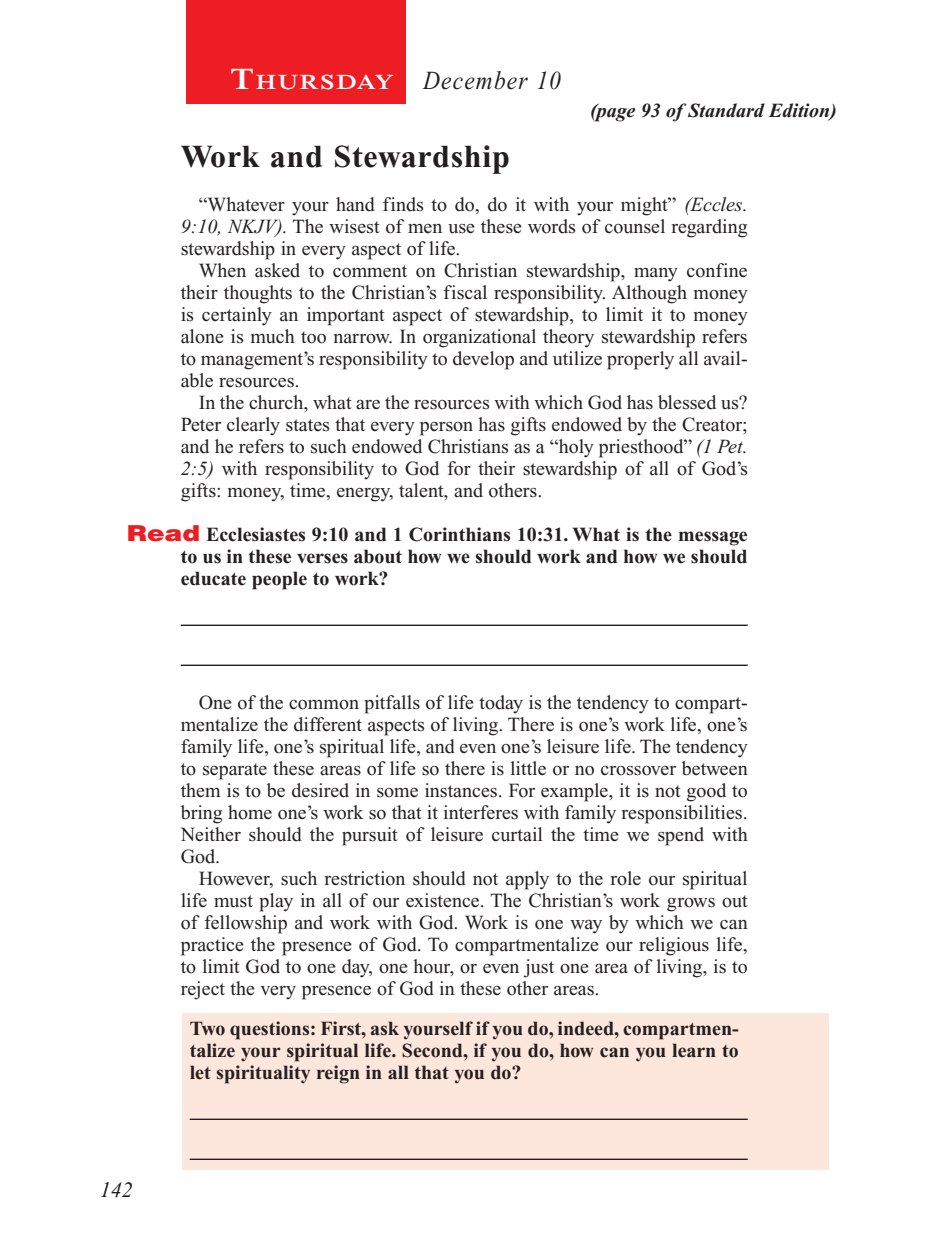
<style>
.page{position:relative;width:936px;height:1260px;background:#fff}
.page>*{position:absolute;margin:0;border:0;box-sizing:border-box;transform-origin:0 0}
.Head{font:700 32px "Times New Roman PS Std";letter-spacing:.025em;color:#231f20}
.Lesson_Dates{font:italic 26px "Times New Roman PS Std";letter-spacing:.05em;color:#231f20;scale:.9 1}
.PageNumbers{font:italic 22px "Times New Roman PS Std";color:#231f20}
.Daily_Header{font:600 21px "Times NRMT Std";letter-spacing:.07em;color:#fff;scale:1.1 1}
.Body{font:20px/22px "Times New Roman PS Std";color:#231f20;text-align:justify}
.Body_SB{font:20px/22px "Times New Roman PS Std";color:#231f20;text-align:justify}
.x-screened_box-text{font:700 20px/22px "Times New Roman PS Std";color:#231f20;text-align:justify}
.Question{font:700 20px/22px "Times New Roman PS Std";color:#231f20;text-align:justify}
.Page_from_SE{font:italic 700 20px "Times New Roman PS Std";color:#231f20}
.s1{font-size:30px}
.s2{font-style:italic}
.s3{font-family:"Helvetica LT Std";font-weight:900;font-size:22px;color:#ee1d23}
</style>
<div class="page">
<div style="left:186px;top:0;width:220px;height:103px;background:#ee1d23"></div>
<div style="left:183px;top:1013px;width:646px;height:157px;background:#fde7dc"></div>
<hr style="left:181px;top:625px;width:567px;height:1px;background:#231f20">
<hr style="left:181px;top:665px;width:567px;height:1px;background:#231f20">
<hr style="left:190px;top:1119px;width:558px;height:1px;background:#231f20">
<hr style="left:190px;top:1159px;width:558px;height:1px;background:#231f20">
<p class="Daily_Header" style="left:231px;top:70px;width:150px"><span class="s1">T</span>HURSDAY</p>
<p class="Lesson_Dates" style="left:423px;top:66px;width:154px">December 10</p>
<p class="Page_from_SE" style="left:590px;top:100px;width:248px">(page 93 of Standard Edition)</p>
<p class="Head" style="left:181px;top:138px;width:331px">Work and Stewardship</p>
<p class="Body" style="left:181px;top:193px;width:569px;text-indent:18px">“Whatever your hand finds to do, do it with your might” <span class="s2">(Eccles.<br>9:10, NKJV).</span> The wisest of men use these words of counsel regarding stewardship in every aspect of life.</p>
<p class="Body" style="left:181px;top:259px;width:569px;text-indent:18px">When asked to comment on Christian stewardship, many confine their thoughts to the Christian’s fiscal responsibility. Although money is certainly an important aspect of stewardship, to limit it to money alone is much too narrow. In organizational theory stewardship refers to management’s responsibility to develop and utilize properly all avail&shy;able resources.</p>
<p class="Body" style="left:181px;top:391px;width:569px;text-indent:18px">In the church, what are the resources with which God has blessed us?<br>Peter clearly states that every person has gifts endowed by the Creator; and he refers to such endowed Christians as a “holy priesthood” <span class="s2">(1 Pet.<br>2:5)</span> with responsibility to God for their stewardship of all of God’s gifts: money, time, energy, talent, and others.</p>
<p class="Question" style="left:181px;top:523px;width:568px;text-indent:-54px"><span class="s3">Read</span> Ecclesiastes 9:10 and 1 Corinthians 10:31. What is the message to us in these verses about how we should work and how we should educate people to work?</p>
<p class="PageNumbers" style="left:100px;top:1178px;width:34px">142</p>
<p class="Body_SB" style="left:181px;top:691px;width:569px;text-indent:18px">One of the common pitfalls of life today is the tendency to compart&shy;mentalize the different aspects of living. There is one’s work life, one’s family life, one’s spiritual life, and even one’s leisure life. The tendency to separate these areas of life so there is little or no crossover between them is to be desired in some instances. For example, it is not good to bring home one’s work so that it interferes with family responsibilities.<br>Neither should the pursuit of leisure curtail the time we spend with God.</p>
<p class="Body" style="left:181px;top:867px;width:569px;text-indent:18px">However, such restriction should not apply to the role our spiritual life must play in all of our existence. The Christian’s work grows out of fellowship and work with God. Work is one way by which we can practice the presence of God. To compartmentalize our religious life, to limit God to one day, one hour, or even just one area of living, is to reject the very presence of God in these other areas.</p>
<p class="x-screened_box-text" style="left:190px;top:1017px;width:551px">Two questions: First, ask yourself if you do, indeed, compartmen&shy;talize your spiritual life. Second, if you do, how can you learn to let spirituality reign in all that you do?</p>
</div>
